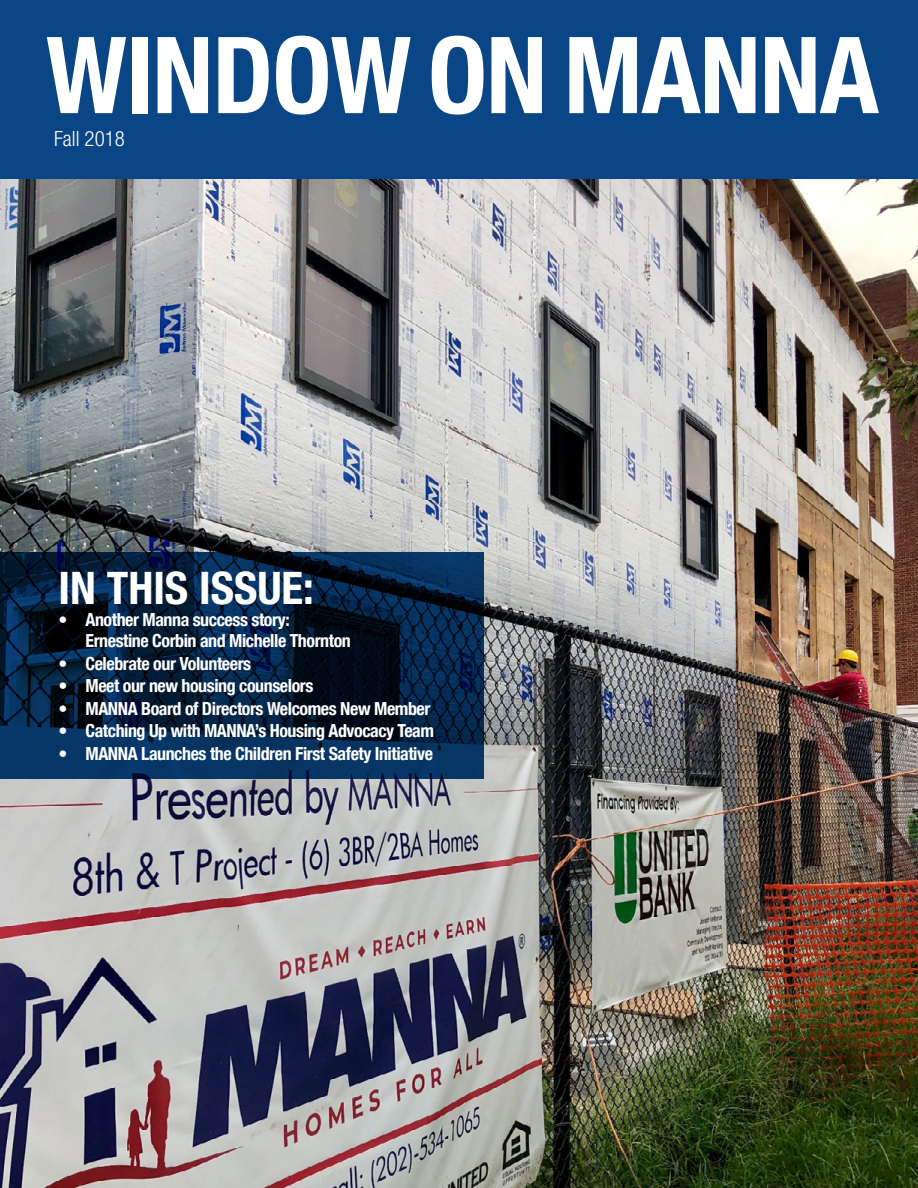
<style>
.page{position:relative;width:918px;height:1188px;background:#fff}
.page>*{position:absolute;margin:0;border:0;box-sizing:border-box;transform-origin:0 0}
.t1{font:700 condensed 106.5px "Helvetica Neue LT Std";letter-spacing:-.01em;color:#fff}
.t2{font:700 condensed 45px "Helvetica Neue LT Std";color:#fff}
.t3{font:300 condensed 21px "Helvetica Neue LT Std";color:#fff}
.t4{font:700 condensed 18px/21px "Helvetica Neue LT Com";letter-spacing:-.025em;color:#fff}
</style>
<div class="page">
<img style="left:0;top:178px;width:918px;height:1010px">
<div style="left:0;top:0;width:918px;height:178px;background:#0a4685"></div>
<svg style="left:0;top:552px;width:484px;height:227px"></svg>
<h1 class="t1" style="left:46px;top:11px;width:835px">WINDOW ON MANNA</h1>
<p class="t3" style="left:54px;top:126px;width:72px">Fall 2018</p>
<h2 class="t2" style="left:58px;top:560px;width:257px">IN THIS ISSUE:</h2>
<p class="t4" style="left:86px;top:609px;width:267px;text-indent:-27px">• Another Manna success story:<br>Ernestine Corbin and Michelle Thornton</p>
<p class="t4" style="left:58px;top:653px;width:194px">• Celebrate our Volunteers</p>
<p class="t4" style="left:58px;top:675px;width:256px">• Meet our new housing counselors</p>
<p class="t4" style="left:58px;top:698px;width:374px">• MANNA Board of Directors Welcomes New Member</p>
<p class="t4" style="left:58px;top:720px;width:377px">• Catching Up with MANNA’s Housing Advocacy Team</p>
<p class="t4" style="left:58px;top:743px;width:376px">• MANNA Launches the Children First Safety Initiative</p>
</div>
